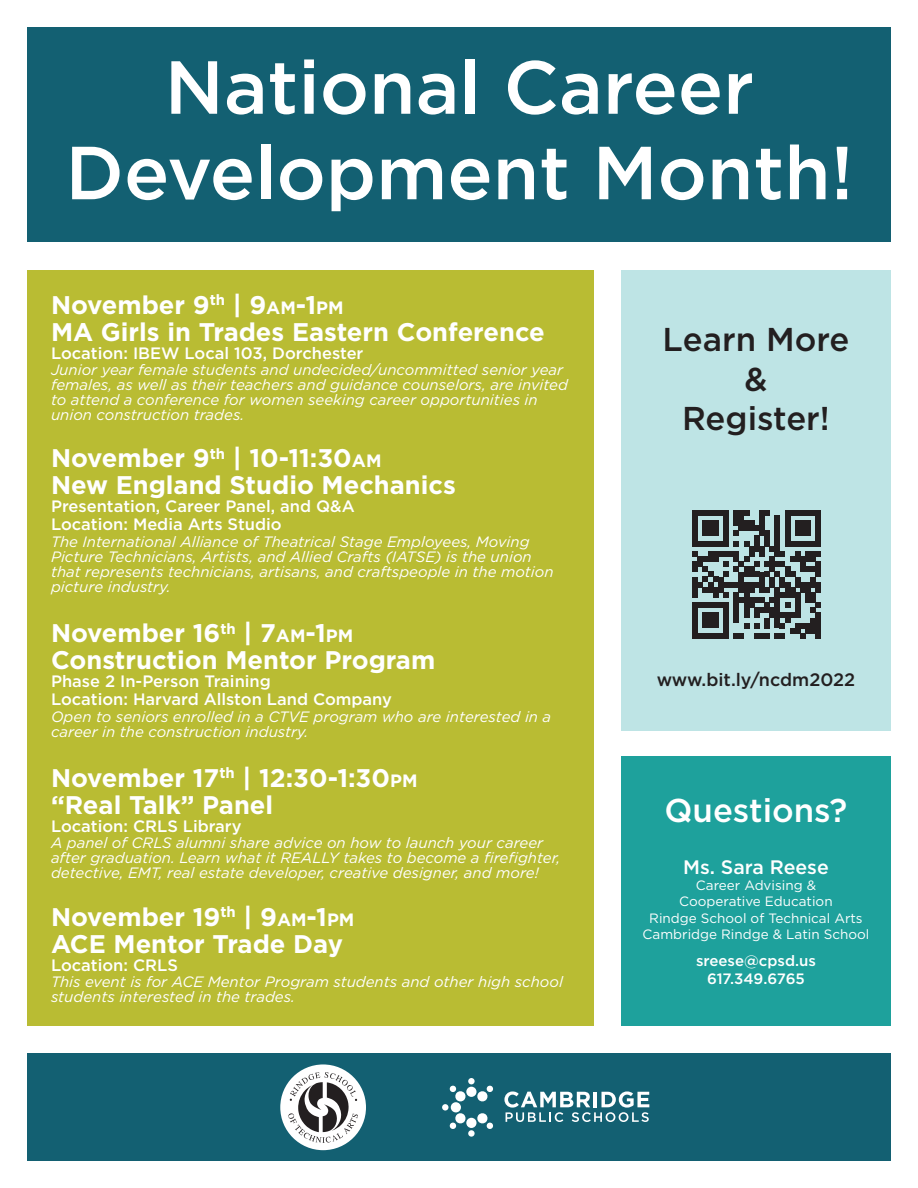
<style>
.page{position:relative;width:918px;height:1188px;background:#fff}
.page>*{position:absolute;margin:0;border:0;box-sizing:border-box;transform-origin:0 0}
.t1{font:500 75px "Gotham";color:#fff}
.t2{font:500 33px "Gotham";color:#231f20}
.t3{font:500 33px "Gotham";color:#fff}
.t4{font:700 25.5px "Gotham";color:#fff}
.t5{font:500 19.5px "Gotham";color:#fff}
.t6{font:500 18px "Gotham";color:#231f20}
.t7{font:500 16.5px "Gotham";color:#fff}
.t8{font:italic 15px/15px "Gotham";color:#fff}
.t9{font:500 15px/18px "Gotham";color:#fff;text-align:center}
.t10{font:13.5px/16.2px "Gotham";color:#fff;text-align:center}
.s1{font-size:17.85px}
</style>
<div class="page">
<div style="left:621px;top:756px;width:270px;height:270px;background:#1ea19c"></div>
<div style="left:27px;top:1053px;width:864px;height:108px;background:#136072"></div>
<div style="left:27px;top:28px;width:864px;height:214px;background:#136072"></div>
<div style="left:468px;top:1078px;width:7px;height:6px;background:#fff;border-radius:50%"></div>
<div style="left:466px;top:1087px;width:11px;height:10px;background:#fff;border-radius:50%"></div>
<svg style="left:449px;top:1085px;width:17px;height:17px"></svg>
<div style="left:442px;top:1104px;width:6px;height:7px;background:#fff;border-radius:50%"></div>
<div style="left:451px;top:1102px;width:10px;height:10px;background:#fff;border-radius:50%"></div>
<svg style="left:449px;top:1113px;width:17px;height:16px"></svg>
<svg style="left:468px;top:1130px;width:7px;height:7px"></svg>
<div style="left:466px;top:1118px;width:11px;height:10px;background:#fff;border-radius:50%"></div>
<svg style="left:477px;top:1113px;width:16px;height:16px"></svg>
<svg style="left:477px;top:1085px;width:16px;height:17px"></svg>
<svg style="left:504px;top:1091px;width:145px;height:31px"></svg>
<div style="left:27px;top:270px;width:567px;height:756px;background:#b9bc33"></div>
<div style="left:621px;top:270px;width:270px;height:460px;background:#bee4e5"></div>
<div style="left:693px;top:510px;width:5px;height:31px;background:#231f20"></div>
<div style="left:703px;top:520px;width:5px;height:16px;background:#231f20"></div>
<div style="left:708px;top:520px;width:5px;height:16px;background:#231f20"></div>
<div style="left:713px;top:520px;width:5px;height:16px;background:#231f20"></div>
<svg style="left:698px;top:510px;width:25px;height:5px"></svg>
<div style="left:723px;top:510px;width:6px;height:31px;background:#231f20"></div>
<div style="left:734px;top:510px;width:5px;height:16px;background:#231f20"></div>
<div style="left:739px;top:510px;width:5px;height:21px;background:#231f20"></div>
<svg style="left:744px;top:510px;width:5px;height:5px"></svg>
<div style="left:744px;top:520px;width:5px;height:11px;background:#231f20"></div>
<div style="left:749px;top:520px;width:5px;height:11px;background:#231f20"></div>
<div style="left:759px;top:510px;width:5px;height:26px;background:#231f20"></div>
<svg style="left:764px;top:510px;width:6px;height:5px"></svg>
<div style="left:775px;top:515px;width:5px;height:26px;background:#231f20"></div>
<div style="left:785px;top:510px;width:5px;height:31px;background:#231f20"></div>
<div style="left:795px;top:520px;width:5px;height:16px;background:#231f20"></div>
<div style="left:800px;top:520px;width:5px;height:16px;background:#231f20"></div>
<div style="left:805px;top:520px;width:6px;height:16px;background:#231f20"></div>
<svg style="left:790px;top:510px;width:26px;height:5px"></svg>
<div style="left:816px;top:510px;width:5px;height:31px;background:#231f20"></div>
<svg style="left:693px;top:526px;width:128px;height:112px"></svg>
<div style="left:816px;top:613px;width:5px;height:15px;background:#231f20"></div>
<div style="left:816px;top:628px;width:5px;height:10px;background:#231f20"></div>
<div style="left:280px;top:1064px;width:86px;height:86px;background:#fff;border-radius:50%"></div>
<svg style="left:288px;top:1072px;width:70px;height:71px"></svg>
<p class="t1" style="left:165px;top:38px;width:591px">National Career</p>
<p class="t1" style="left:65px;top:124px;width:790px">Development Month!</p>
<p class="t4" style="left:51px;top:288px;width:294px">November 9<sup>th</sup> | 9<span class="s1">AM</span>-1<span class="s1">PM</span></p>
<p class="t4" style="left:51px;top:315px;width:495px">MA Girls in Trades Eastern Conference</p>
<p class="t7" style="left:51px;top:342px;width:314px">Location: IBEW Local 103, Dorchester</p>
<p class="t8" style="left:51px;top:362px;width:519px">Junior year female students and undecided/uncommitted senior year females, as well as their teachers and guidance counselors, are invited to attend a conference for women seeking career opportunities in union construction trades.</p>
<p class="t4" style="left:51px;top:442px;width:332px">November 9<sup>th</sup> | 10-11:30<span class="s1">AM</span></p>
<p class="t4" style="left:51px;top:469px;width:406px">New England Studio Mechanics</p>
<p class="t7" style="left:51px;top:496px;width:305px">Presentation, Career Panel, and Q&amp;A</p>
<p class="t7" style="left:51px;top:514px;width:232px">Location: Media Arts Studio</p>
<p class="t8" style="left:51px;top:534px;width:504px">The International Alliance of Theatrical Stage Employees, Moving Picture Technicians, Artists, and Allied Crafts (IATSE) is the union that represents technicians, artisans, and craftspeople in the motion picture industry.</p>
<p class="t4" style="left:51px;top:616px;width:304px">November 16<sup>th</sup> | 7<span class="s1">AM</span>-1<span class="s1">PM</span></p>
<p class="t4" style="left:51px;top:643px;width:386px">Construction Mentor Program</p>
<p class="t7" style="left:51px;top:670px;width:221px">Phase 2 In-Person Training</p>
<p class="t7" style="left:51px;top:688px;width:343px">Location: Harvard Allston Land Company</p>
<p class="t8" style="left:51px;top:708px;width:502px">Open to seniors enrolled in a CTVE program who are interested in a career in the construction industry.</p>
<p class="t4" style="left:51px;top:761px;width:368px">November 17<sup>th</sup> | 12:30-1:30<span class="s1">PM</span></p>
<p class="t4" style="left:51px;top:788px;width:224px">“Real Talk” Panel</p>
<p class="t7" style="left:51px;top:815px;width:192px">Location: CRLS Library</p>
<p class="t8" style="left:51px;top:835px;width:511px">A panel of CRLS alumni share advice on how to launch your career after graduation. Learn what it REALLY takes to become a firefighter, detective, EMT, real estate developer, creative designer, and more!</p>
<p class="t4" style="left:51px;top:900px;width:305px">November 19<sup>th</sup> | 9<span class="s1">AM</span>-1<span class="s1">PM</span></p>
<p class="t4" style="left:51px;top:927px;width:294px">ACE Mentor Trade Day</p>
<p class="t7" style="left:51px;top:954px;width:128px">Location: CRLS</p>
<p class="t8" style="left:51px;top:974px;width:514px">This event is for ACE Mentor Program students and other high school students interested in the trades.</p>
<p class="t2" style="left:663px;top:318px;width:188px">Learn More</p>
<p class="t2" style="left:745px;top:357px;width:24px">&amp;</p>
<p class="t2" style="left:682px;top:397px;width:149px">Register!</p>
<p class="t6" style="left:657px;top:668px;width:200px">www.bit.ly/ncdm2022</p>
<p class="t3" style="left:664px;top:789px;width:185px">Questions?</p>
<p class="t5" style="left:683px;top:854px;width:147px">Ms. Sara Reese</p>
<p class="t10" style="left:679px;top:877px;width:155px">Career Advising &amp;<br>Cooperative Education</p>
<p class="t10" style="left:643px;top:910px;width:228px">Rindge School of Technical Arts<br>Cambridge Rindge &amp; Latin School</p>
<p class="t9" style="left:696px;top:951px;width:121px">sreese@cpsd.us<br>617.349.6765</p>
</div>
